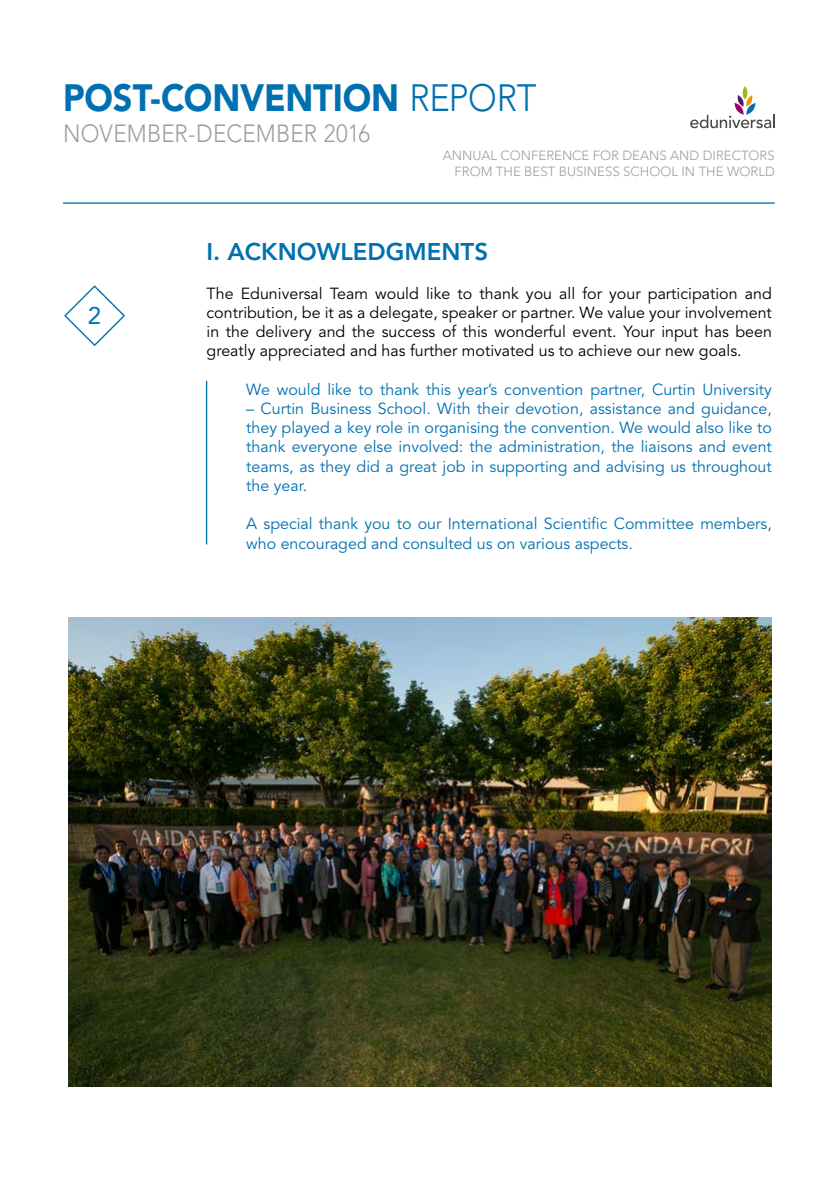
<style>
.page{position:relative;width:840px;height:1191px;background:#fff}
.page>*{position:absolute;margin:0;border:0;box-sizing:border-box;transform-origin:0 0}
.t1{font:900 37.8px "Avenir";letter-spacing:-.005em;color:#0070b0;scale:.91 1}
.t2{font:300 24.6px "Avenir";letter-spacing:.005em;color:#9d9d9c;scale:.91 1}
.t3{font:800 24px "Avenir";color:#0070b0}
.t4{font:24px "Avenir";color:#0070b0}
.t5{font:16px/19.2px "Avenir";color:#0070b0;text-align:justify}
.t6{font:16px/19.2px "Avenir";color:#000;text-align:justify}
.t7{font:300 13.2px/15.8px "Avenir LT Std";color:#9d9d9c;text-align:right}
.s1{font-weight:300}
</style>
<div class="page">
<hr style="left:63px;top:202px;width:711px;height:2px;background:#0070b0">
<svg style="left:64px;top:285px;width:61px;height:61px"></svg>
<svg style="left:690px;top:95px;width:84px;height:33px"></svg>
<svg style="left:742px;top:86px;width:5px;height:14px"></svg>
<img style="left:68px;top:617px;width:703px;height:469px">
<hr style="left:206px;top:381px;width:1px;height:163px;background:#0070b0">
<h1 class="t1" style="left:63px;top:75px;width:521px">POST-CONVENTION <span class="s1">REPORT</span></h1>
<h2 class="t2" style="left:63px;top:119px;width:339px">NOVEMBER-DECEMBER 2016</h2>
<h3 class="t4" style="left:88px;top:302px;width:15px">2</h3>
<p class="t7" style="left:442px;top:147px;width:333px">ANNUAL CONFERENCE FOR DEANS AND DIRECTORS<br>FROM THE BEST BUSINESS SCHOOL IN THE WORLD</p>
<h3 class="t3" style="left:206px;top:238px;width:283px">I. ACKNOWLEDGMENTS</h3>
<p class="t6" style="left:206px;top:284px;width:566px">The Eduniversal Team would like to thank you all for your participation and contribution, be it as a delegate, speaker or partner. We value your involvement in the delivery and the success of this wonderful event. Your input has been greatly appreciated and has further motivated us to achieve our new goals.</p>
<p class="t5" style="left:246px;top:380px;width:526px">We would like to thank this year’s convention partner, Curtin University</p>
<p class="t5" style="left:246px;top:399px;width:527px">– Curtin Business School. With their devotion, assistance and guidance, they played a key role in organising the convention. We would also like to thank everyone else involved: the administration, the liaisons and event teams, as they did a great job in supporting and advising us throughout the year.</p>
<p class="t5" style="left:246px;top:514px;width:526px">A special thank you to our International Scientific Committee members, who encouraged and consulted us on various aspects.</p>
</div>
